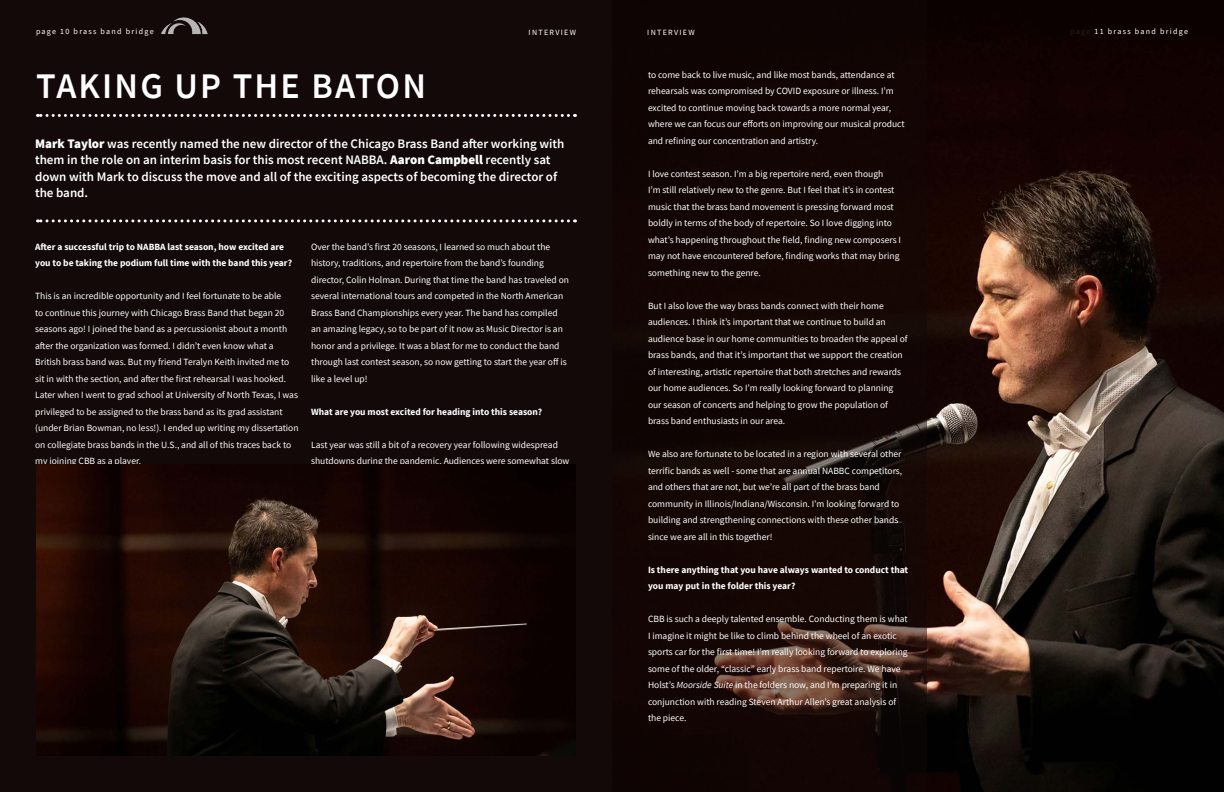
<style>
.page{position:relative;width:1224px;height:792px;background:#fff}
.page>*{position:absolute;margin:0;border:0;box-sizing:border-box;transform-origin:0 0}
.t1{font:600 36px "Source Sans Pro";letter-spacing:.06em;color:#fff}
.t2{font:600 13px/16.5px "Source Sans Pro";color:#fff}
.t3{font:9.5px/16.5px "Source Sans Pro";color:#fff}
.t4{font:700 9.5px/16.5px "Source Sans Pro";color:#fff}
.t5{font:8px "Source Sans Pro";letter-spacing:.16em;color:#fff}
.s1{font-weight:900}
.s2{color:#231f20}
.s3{font-style:italic}
</style>
<div class="page">
<div style="left:0;top:0;width:612px;height:792px;background:#120908"></div>
<svg style="left:161px;top:17px;width:47px;height:17px"></svg>
<svg style="left:38px;top:114px;width:530px;height:3px"></svg>
<img style="left:36px;top:465px;width:540px;height:291px">
<svg style="left:38px;top:219px;width:530px;height:3px"></svg>
<img style="left:927px;top:0;width:297px;height:792px">
<div style="left:612px;top:0;width:315px;height:792px;background:#120908"></div>
<p class="t5" style="left:36px;top:26px;width:119px">page 10 brass band bridge</p>
<p class="t5" style="left:529px;top:27px;width:49px">INTERVIEW</p>
<p class="t1" style="left:36px;top:62px;width:391px">TAKING UP THE BATON</p>
<p class="t2" style="left:35px;top:135px;width:531px"><span class="s1">Mark Taylor</span> was recently named the new director of the Chicago Brass Band after working with them in the role on an interim basis for this most recent NABBA. <span class="s1">Aaron Campbell</span> recently sat down with Mark to discuss the move and all of the exciting aspects of becoming the director of the band.</p>
<p class="t4" style="left:35px;top:238px;width:258px">After a successful trip to NABBA last season, how excited are you to be taking the podium full time with the band this year?</p>
<p class="t3" style="left:35px;top:288px;width:265px">This is an incredible opportunity and I feel fortunate to be able<br>to continue this journey with Chicago Brass Band that began 20 seasons ago! I joined the band as a percussionist about a month after the organization was formed. I didn’t even know what a British brass band was. But my friend Teralyn Keith invited me to sit in with the section, and after the first rehearsal I was hooked.<br>Later when I went to grad school at University of North Texas, I was privileged to be assigned to the brass band as its grad assistant (under Brian Bowman, no less!). I ended up writing my dissertation on collegiate brass bands in the U.S., and all of this traces back to my joining CBB as a player.</p>
<p class="t3" style="left:311px;top:238px;width:259px">Over the band’s first 20 seasons, I learned so much about the history, traditions, and repertoire from the band’s founding director, Colin Holman. During that time the band has traveled on several international tours and competed in the North American Brass Band Championships every year. The band has compiled an amazing legacy, so to be part of it now as Music Director is an honor and a privilege. It was a blast for me to conduct the band through last contest season, so now getting to start the year off is like a level up!</p>
<p class="t4" style="left:311px;top:403px;width:233px">What are you most excited for heading into this season?</p>
<p class="t3" style="left:311px;top:436px;width:260px">Last year was still a bit of a recovery year following widespread shutdowns during the pandemic. Audiences were somewhat slow</p>
<p class="t5" style="left:647px;top:27px;width:49px">INTERVIEW</p>
<p class="t5" style="left:1070px;top:26px;width:119px"><span class="s2">page</span> 11 brass band bridge</p>
<p class="t3" style="left:648px;top:67px;width:258px">to come back to live music, and like most bands, attendance at rehearsals was compromised by COVID exposure or illness. I’m excited to continue moving back towards a more normal year, where we can focus our efforts on improving our musical product and refining our concentration and artistry.</p>
<p class="t3" style="left:648px;top:166px;width:255px">I love contest season. I’m a big repertoire nerd, even though<br>I’m still relatively new to the genre. But I feel that it’s in contest music that the brass band movement is pressing forward most boldly in terms of the body of repertoire. So I love digging into what’s happening throughout the field, finding new composers I may not have encountered before, finding works that may bring something new to the genre.</p>
<p class="t3" style="left:648px;top:298px;width:261px">But I also love the way brass bands connect with their home audiences. I think it’s important that we continue to build an audience base in our home communities to broaden the appeal of brass bands, and that it’s important that we support the creation of interesting, artistic repertoire that both stretches and rewards our home audiences. So I’m really looking forward to planning our season of concerts and helping to grow the population of brass band enthusiasts in our area.</p>
<p class="t3" style="left:648px;top:446px;width:256px">We also are fortunate to be located in a region with several other terrific bands as well - some that are annual NABBC competitors, and others that are not, but we’re all part of the brass band community in Illinois/Indiana/Wisconsin. I’m looking forward to building and strengthening connections with these other bands since we are all in this together!</p>
<p class="t4" style="left:648px;top:561px;width:262px">Is there anything that you have always wanted to conduct that you may put in the folder this year?</p>
<p class="t3" style="left:648px;top:611px;width:261px">CBB is such a deeply talented ensemble. Conducting them is what I imagine it might be like to climb behind the wheel of an exotic sports car for the first time! I’m really looking forward to exploring some of the older, “classic” early brass band repertoire. We have Holst’s <span class="s3">Moorside Suite</span> in the folders now, and I’m preparing it in conjunction with reading Steven Arthur Allen’s great analysis of the piece.</p>
</div>
